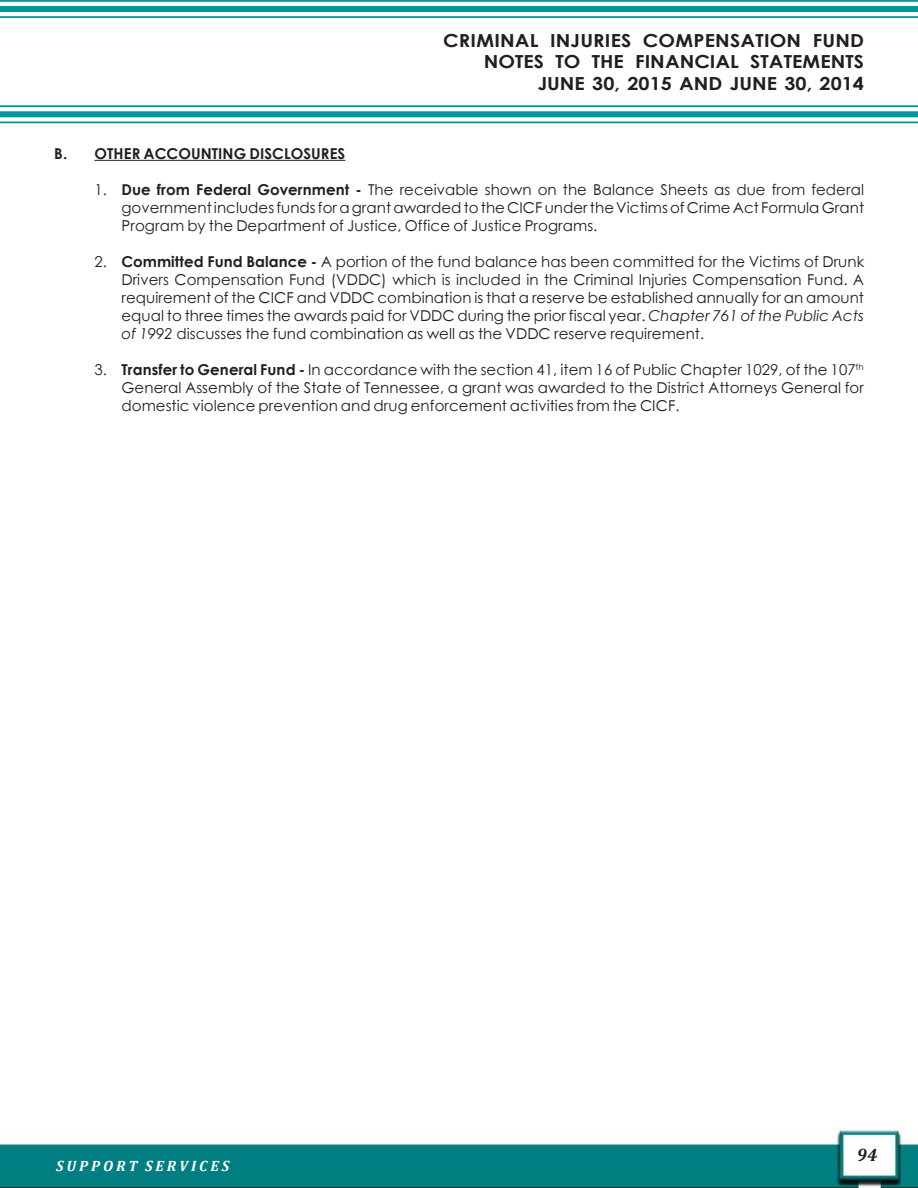
<style>
.page{position:relative;width:918px;height:1188px;background:#fff}
.page>*{position:absolute;margin:0;border:0;box-sizing:border-box;transform-origin:0 0}
.t1{font:700 18px/21.6px "Avant Garde";letter-spacing:.005em;color:#231f20;text-align:right;scale:1.1 1}
.t2{font:italic 700 18px "Cambria";color:#231f20}
.t3{font:15px/18px "Avant Garde";letter-spacing:.005em;color:#231f20;text-align:justify}
.t4{font:700 15px "Avant Garde";letter-spacing:.005em;color:#231f20}
.t5{font:italic 700 15px "Cambria";letter-spacing:.195em;color:#fff}
.s1{font-weight:700}
.s2{font-style:italic}
</style>
<div class="page">
<img style="left:0;top:1130px;width:918px;height:58px">
<hr style="left:0;top:105px;width:918px;height:2px;background:#00989e">
<div style="left:0;top:111px;width:918px;height:6px;background:#00989e"></div>
<hr style="left:0;top:121px;width:918px;height:2px;background:#00989e">
<hr style="left:0;top:0;width:918px;height:2px;background:#00989e">
<div style="left:0;top:6px;width:918px;height:6px;background:#00989e"></div>
<hr style="left:0;top:16px;width:918px;height:2px;background:#00989e">
<hr style="left:94px;top:160px;width:251px;height:1px;background:#231f20">
<p class="t1" style="left:443px;top:29px;width:384px">CRIMINAL INJURIES COMPENSATION FUND<br>NOTES TO THE FINANCIAL STATEMENTS<br>JUNE 30, 2015 AND JUNE 30, 2014</p>
<p class="t4" style="left:54px;top:144px;width:293px">B. OTHER ACCOUNTING DISCLOSURES</p>
<p class="t3" style="left:121px;top:181px;width:744px;text-indent:-27px">1. <span class="s1">Due from Federal Government -</span> The receivable shown on the Balance Sheets as due from federal government includes funds for a grant awarded to the CICF under the Victims of Crime Act Formula Grant Program by the Department of Justice, Office of Justice Programs.</p>
<p class="t3" style="left:121px;top:253px;width:744px;text-indent:-27px">2. <span class="s1">Committed Fund Balance -</span> A portion of the fund balance has been committed for the Victims of Drunk Drivers Compensation Fund (VDDC) which is included in the Criminal Injuries Compensation Fund. A requirement of the CICF and VDDC combination is that a reserve be established annually for an amount equal to three times the awards paid for VDDC during the prior fiscal year. <span class="s2">Chapter 761 of the Public Acts of 1992</span> discusses the fund combination as well as the VDDC reserve requirement.</p>
<p class="t3" style="left:122px;top:361px;width:744px;text-indent:-27px">3. <span class="s1">Transfer to General Fund -</span> In accordance with the section 41, item 16 of Public Chapter 1029, of the 107<sup>th </sup>General Assembly of the State of Tennessee, a grant was awarded to the District Attorneys General for domestic violence prevention and drug enforcement activities from the CICF.</p>
<p class="t5" style="left:56px;top:1157px;width:175px">SUPPORT SERVICES</p>
<p class="t2" style="left:857px;top:1144px;width:22px">94</p>
</div>
